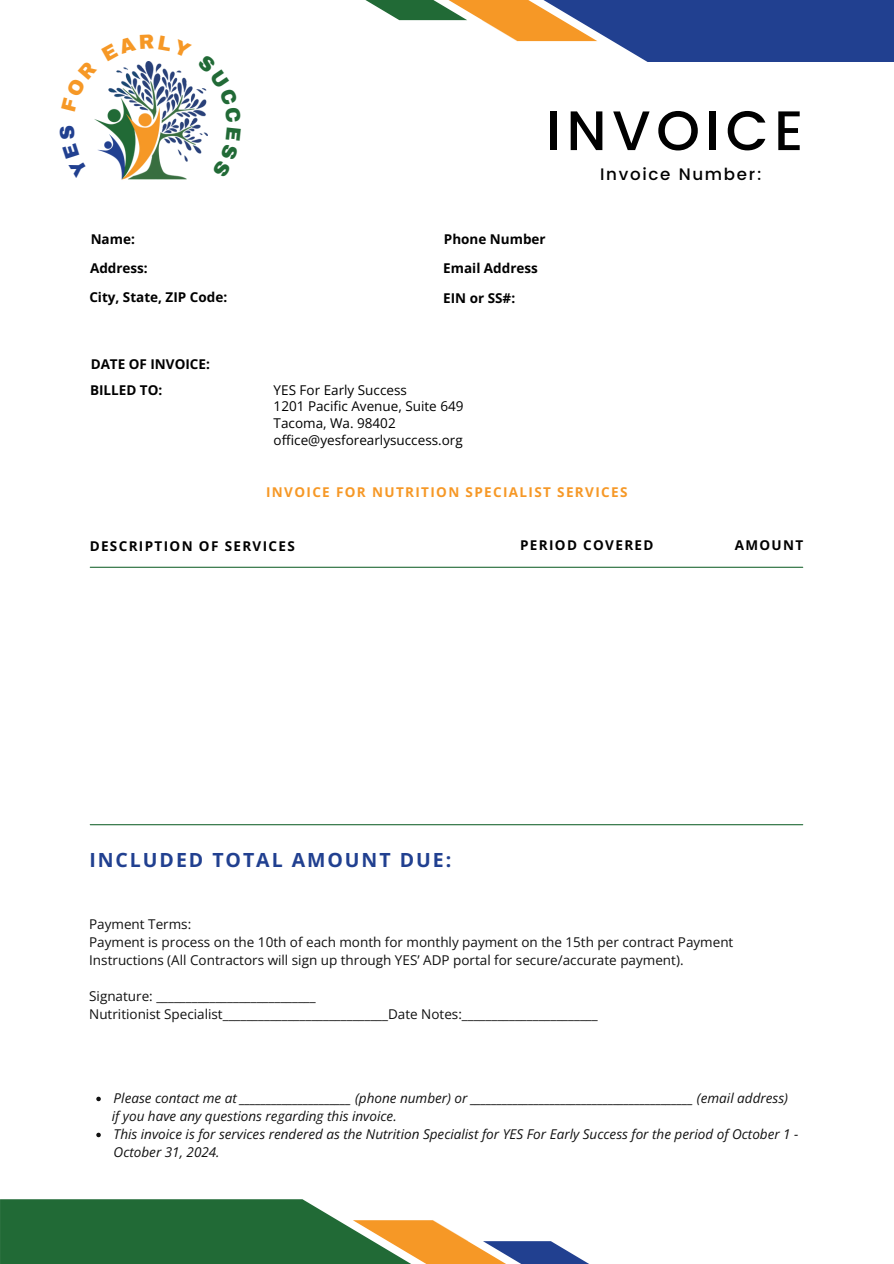
<style>
.page{position:relative;width:894px;height:1264px;background:#fff}
.page>*{position:absolute;margin:0;border:0;box-sizing:border-box;transform-origin:0 0}
.t1{font:500 55.5px "Poppins";letter-spacing:.1em;color:#000}
.t2{font:700 19.5px "Open Sans";letter-spacing:.1em;color:#214090}
.t3{font:500 16.65px "Poppins";letter-spacing:.1em;color:#000}
.t4{font:13.5px/18px "Open Sans";color:#111}
.t5{font:italic 13.5px/18px "Open Sans";color:#111}
.t6{font:700 13.5px/29.1px "Open Sans";color:#000}
.t7{font:13.5px "Open Sans";color:#000}
.t8{font:700 13.5px "Open Sans";letter-spacing:.1em;color:#f69826}
.t9{font:700 13.5px "Open Sans";letter-spacing:.1em;color:#000}
</style>
<div class="page">
<hr style="left:90px;top:566px;width:712px;height:2px;background:#216a36">
<hr style="left:90px;top:824px;width:712px;height:1px;background:#216a36">
<svg style="left:0;top:1199px;width:588px;height:64px"></svg>
<svg style="left:365px;top:0;width:528px;height:61px"></svg>
<img style="left:121px;top:178px;width:66px;height:2px">
<svg style="left:96px;top:1096px;width:5px;height:5px"></svg>
<svg style="left:96px;top:1132px;width:5px;height:5px"></svg>
<svg style="left:94px;top:61px;width:114px;height:117px"></svg>
<h3 class="t1" style="left:546px;top:98px;width:258px">INVOICE</h3>
<p class="t6" style="left:89px;top:224px;width:139px">Name:<br>Address:<br>City, State, ZIP Code:</p>
<p class="t6" style="left:443px;top:224px;width:104px">Phone Number<br>Email Address</p>
<p class="t6" style="left:443px;top:283px;width:73px">EIN or SS#:</p>
<p class="t6" style="left:91px;top:349px;width:121px">DATE OF INVOICE:</p>
<h6 class="t6" style="left:90px;top:375px;width:74px">BILLED TO:</h6>
<h5 class="t7" style="left:273px;top:380px;width:135px">YES For Early Success</h5>
<h5 class="t7" style="left:273px;top:397px;width:191px">1201 Pacific Avenue, Suite 649</h5>
<p class="t7" style="left:273px;top:414px;width:123px">Tacoma, Wa. 98402</p>
<p class="t7" style="left:273px;top:431px;width:190px">office@yesforearlysuccess.org</p>
<h6 class="t3" style="left:600px;top:165px;width:163px">Invoice Number:</h6>
<p class="t8" style="left:266px;top:483px;width:363px">INVOICE FOR NUTRITION SPECIALIST SERVICES</p>
<p class="t9" style="left:90px;top:536px;width:207px">DESCRIPTION OF SERVICES</p>
<p class="t9" style="left:520px;top:535px;width:135px">PERIOD COVERED</p>
<h1 class="t6" style="left:734px;top:530px;width:70px">AMOUNT</h1>
<h4 class="t2" style="left:89px;top:846px;width:363px">INCLUDED TOTAL AMOUNT DUE:</h4>
<h6 class="t4" style="left:89px;top:914px;width:103px">Payment Terms:</h6>
<h6 class="t4" style="left:89px;top:932px;width:645px">Payment is process on the 10th of each month for monthly payment on the 15th per contract Payment<br>Instructions (All Contractors will sign up through YES’ ADP portal for secure/accurate payment).</h6>
<h6 class="t4" style="left:89px;top:986px;width:228px">Signature: ___________________________</h6>
<h6 class="t4" style="left:89px;top:1004px;width:510px">Nutritionist Specialist____________________________Date Notes:_______________________</h6>
<p class="t5" style="left:112px;top:1089px;width:688px">Please contact me at _____________________ (phone number) or __________________________________________ (email address)<br>if you have any questions regarding this invoice.<br>This invoice is for services rendered as the Nutrition Specialist for YES For Early Success for the period of October 1 - October 31, 2024.</p>
</div>
